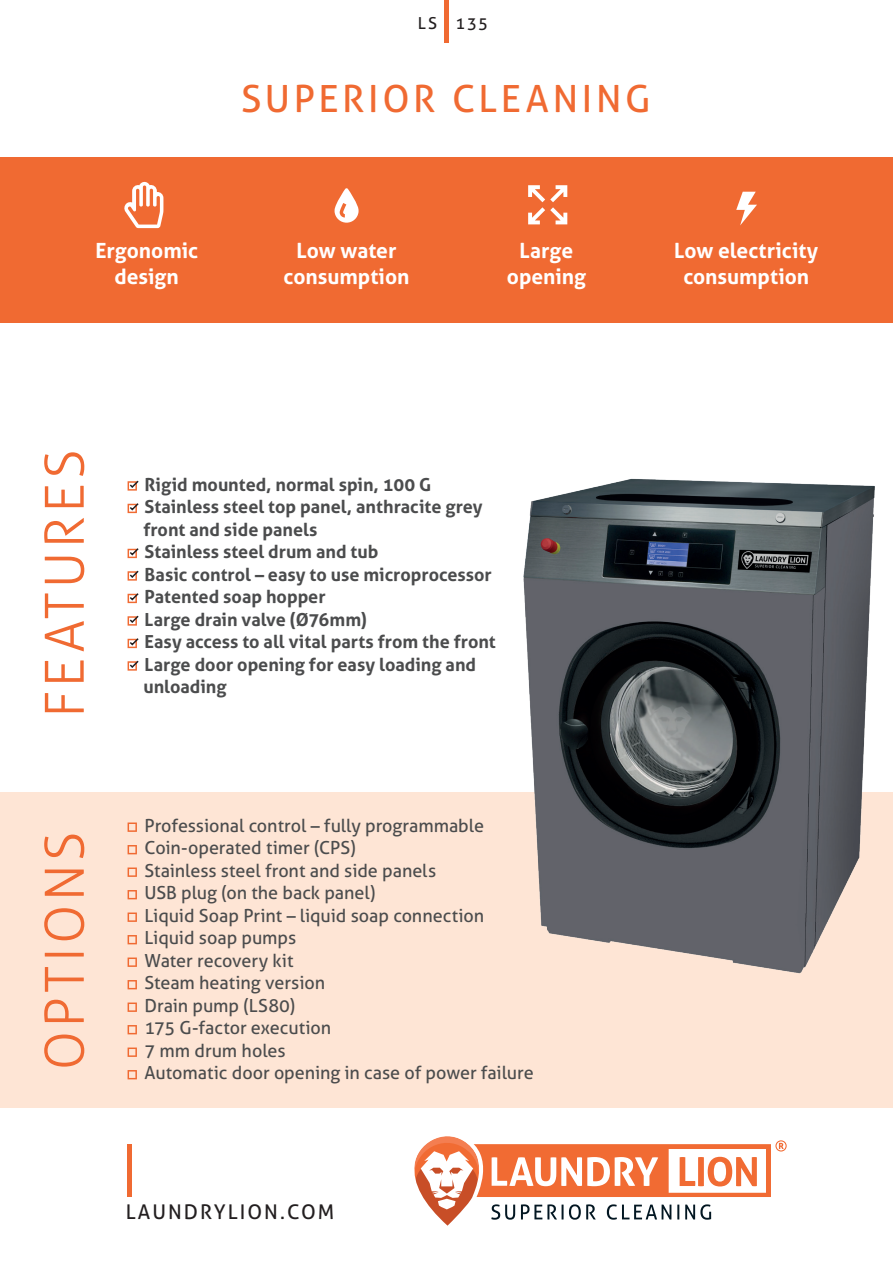
<style>
.page{position:relative;width:893px;height:1263px;background:#fff}
.page>*{position:absolute;margin:0;border:0;box-sizing:border-box;transform-origin:0 0}
.t1{font:300 54px "Aller";letter-spacing:.065em;color:#f06a32}
.t2{font:37.5px "Aller";letter-spacing:.095em;color:#f06a32}
.t3{font:700 21px/25.5px "Aller";color:#fff;text-align:center}
.t4{font:20.25px "Aller";letter-spacing:.1em;color:#231f20}
.t5{font:18px/22.5px "Aller";letter-spacing:-.005em;color:#4b4c4d}
.t6{font:700 18px/22.5px "Aller";color:#4b4c4d}
.t7{font:16.5px "Aller";color:#231f20}
</style>
<div class="page">
<div style="left:0;top:792px;width:893px;height:316px;background:#fee5d5"></div>
<div style="left:0;top:157px;width:893px;height:166px;background:#f06a32"></div>
<svg style="left:414px;top:1136px;width:373px;height:90px"></svg>
<div style="left:444px;top:0;width:5px;height:43px;background:#f06a32"></div>
<svg style="left:528px;top:185px;width:39px;height:39px"></svg>
<svg style="left:736px;top:192px;width:21px;height:33px"></svg>
<hr style="left:128px;top:1144px;width:4px;height:53px;background:#f06a32">
<img style="left:523px;top:478px;width:352px;height:496px">
<svg style="left:128px;top:480px;width:11px;height:11px"></svg>
<svg style="left:128px;top:503px;width:11px;height:10px"></svg>
<svg style="left:128px;top:548px;width:11px;height:10px"></svg>
<svg style="left:128px;top:570px;width:11px;height:11px"></svg>
<svg style="left:128px;top:593px;width:11px;height:10px"></svg>
<svg style="left:128px;top:615px;width:11px;height:11px"></svg>
<svg style="left:128px;top:638px;width:11px;height:10px"></svg>
<svg style="left:128px;top:660px;width:11px;height:11px"></svg>
<svg style="left:128px;top:822px;width:9px;height:10px"></svg>
<svg style="left:128px;top:845px;width:9px;height:9px"></svg>
<svg style="left:128px;top:867px;width:9px;height:10px"></svg>
<svg style="left:128px;top:890px;width:9px;height:9px"></svg>
<svg style="left:128px;top:912px;width:9px;height:10px"></svg>
<svg style="left:128px;top:935px;width:9px;height:9px"></svg>
<svg style="left:128px;top:957px;width:9px;height:10px"></svg>
<svg style="left:128px;top:980px;width:9px;height:9px"></svg>
<svg style="left:128px;top:1002px;width:9px;height:10px"></svg>
<svg style="left:128px;top:1025px;width:9px;height:9px"></svg>
<svg style="left:128px;top:1047px;width:9px;height:10px"></svg>
<svg style="left:128px;top:1070px;width:9px;height:9px"></svg>
<svg style="left:124px;top:182px;width:39px;height:46px"></svg>
<svg style="left:335px;top:188px;width:24px;height:35px"></svg>
<p class="t7" style="left:418px;top:13px;width:72px">LS 135</p>
<h2 class="t2" style="left:241px;top:76px;width:411px">SUPERIOR CLEANING</h2>
<p class="t3" style="left:95px;top:238px;width:104px">Ergonomic design</p>
<p class="t3" style="left:284px;top:238px;width:127px">Low water consumption</p>
<p class="t3" style="left:507px;top:238px;width:80px">Large opening</p>
<p class="t3" style="left:674px;top:238px;width:146px">Low electricity consumption</p>
<h1 class="t1" style="left:32px;top:718px;width:270px;rotate:-90deg">FEATURES</h1>
<h1 class="t1" style="left:32px;top:1070px;width:240px;rotate:-90deg">OPTIONS</h1>
<p class="t6" style="left:143px;top:473px;width:354px">Rigid mounted, normal spin, 100 G<br>Stainless steel top panel, anthracite grey front and side panels<br>Stainless steel drum and tub<br>Basic control – easy to use microprocessor<br>Patented soap hopper<br>Large drain valve (Ø76mm)<br>Easy access to all vital parts from the front<br>Large door opening for easy loading and unloading</p>
<p class="t5" style="left:145px;top:814px;width:391px">Professional control – fully programmable<br>Coin-operated timer (CPS)<br>Stainless steel front and side panels<br>USB plug (on the back panel)<br>Liquid Soap Print – liquid soap connection<br>Liquid soap pumps<br>Water recovery kit<br>Steam heating version<br>Drain pump (LS80)<br>175 G-factor execution<br>7 mm drum holes<br>Automatic door opening in case of power failure</p>
<p class="t4" style="left:126px;top:1200px;width:210px">LAUNDRYLION.COM</p>
</div>
